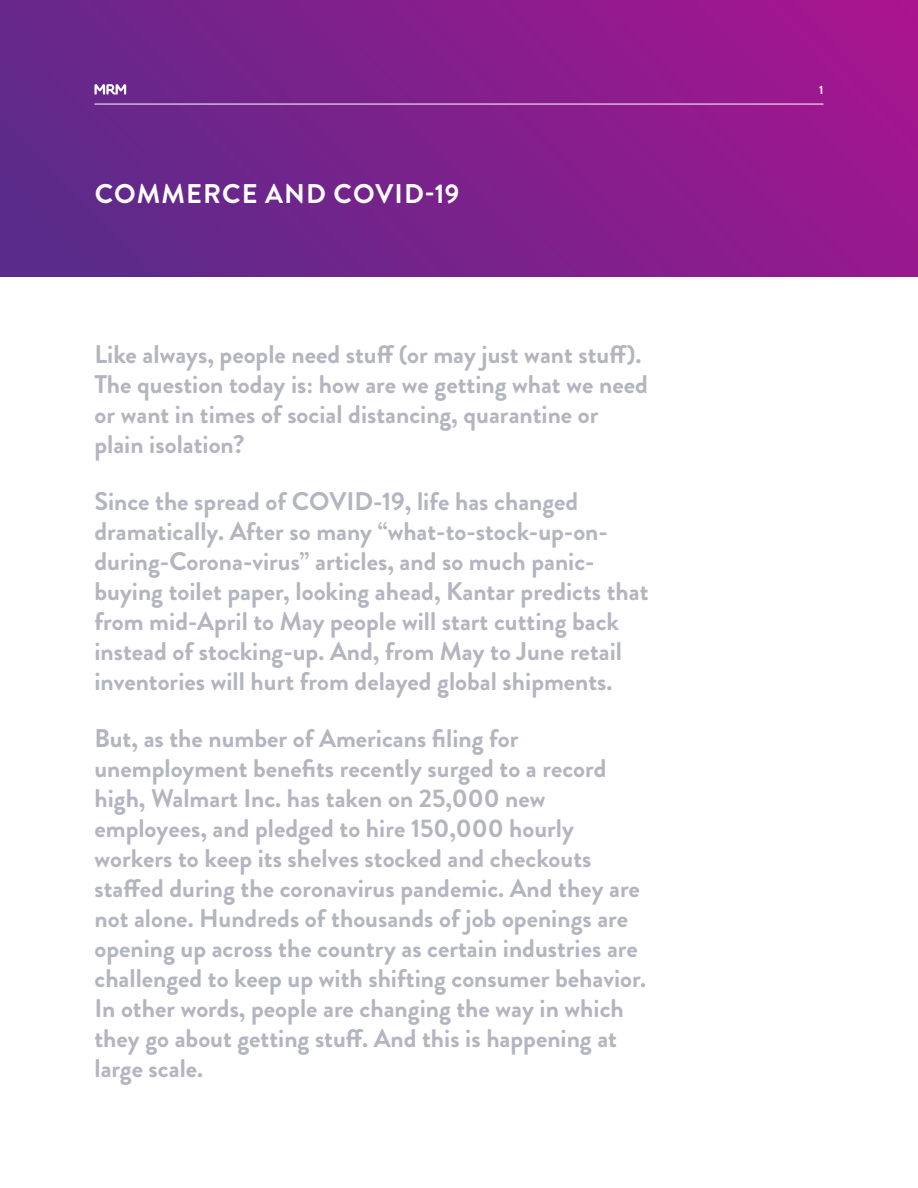
<style>
.page{position:relative;width:918px;height:1188px;background:#fff}
.page>*{position:absolute;margin:0;border:0;box-sizing:border-box;transform-origin:0 0}
.body_copy{font:700 27px "Brandon Grotesque";letter-spacing:.04em;color:#fff}
.subhead{font:700 25.5px/30px "Brandon Grotesque";color:#b3b5bf}
.t1{font:700 12px "Brandon Grotesque";color:#fff}
</style>
<div class="page">
<div style="left:0;top:0;width:918px;height:276px;background:linear-gradient(to right,#5d2a8a,#a1168e)"></div>
<svg style="left:95px;top:84px;width:31px;height:11px"></svg>
<hr style="left:94px;top:104px;width:730px;height:1px;background:#fff">
<p class="body_copy" style="left:95px;top:174px;width:366px">COMMERCE AND COVID-19</p>
<p class="subhead" style="left:94px;top:340px;width:555px">Like always, people need stuff (or may just want stuff).<br>The question today is: how are we getting what we need or want in times of social distancing, quarantine or plain isolation?</p>
<p class="subhead" style="left:94px;top:487px;width:556px">Since the spread of COVID-19, life has changed dramatically. After so many “what-to-stock-up-on&shy;during-Corona-virus” articles, and so much panic&shy;buying toilet paper, looking ahead, Kantar predicts that from mid-April to May people will start cutting back instead of stocking-up. And, from May to June retail inventories will hurt from delayed global shipments.</p>
<p class="subhead" style="left:94px;top:724px;width:553px">But, as the number of Americans filing for unemployment benefits recently surged to a record high, Walmart Inc. has taken on 25,000 new employees, and pledged to hire 150,000 hourly workers to keep its shelves stocked and checkouts staffed during the coronavirus pandemic. And they are not alone. Hundreds of thousands of job openings are opening up across the country as certain industries are challenged to keep up with shifting consumer behavior.<br>In other words, people are changing the way in which they go about getting stuff. And this is happening at large scale.</p>
<p class="t1" style="left:819px;top:81px;width:6px">1</p>
</div>
